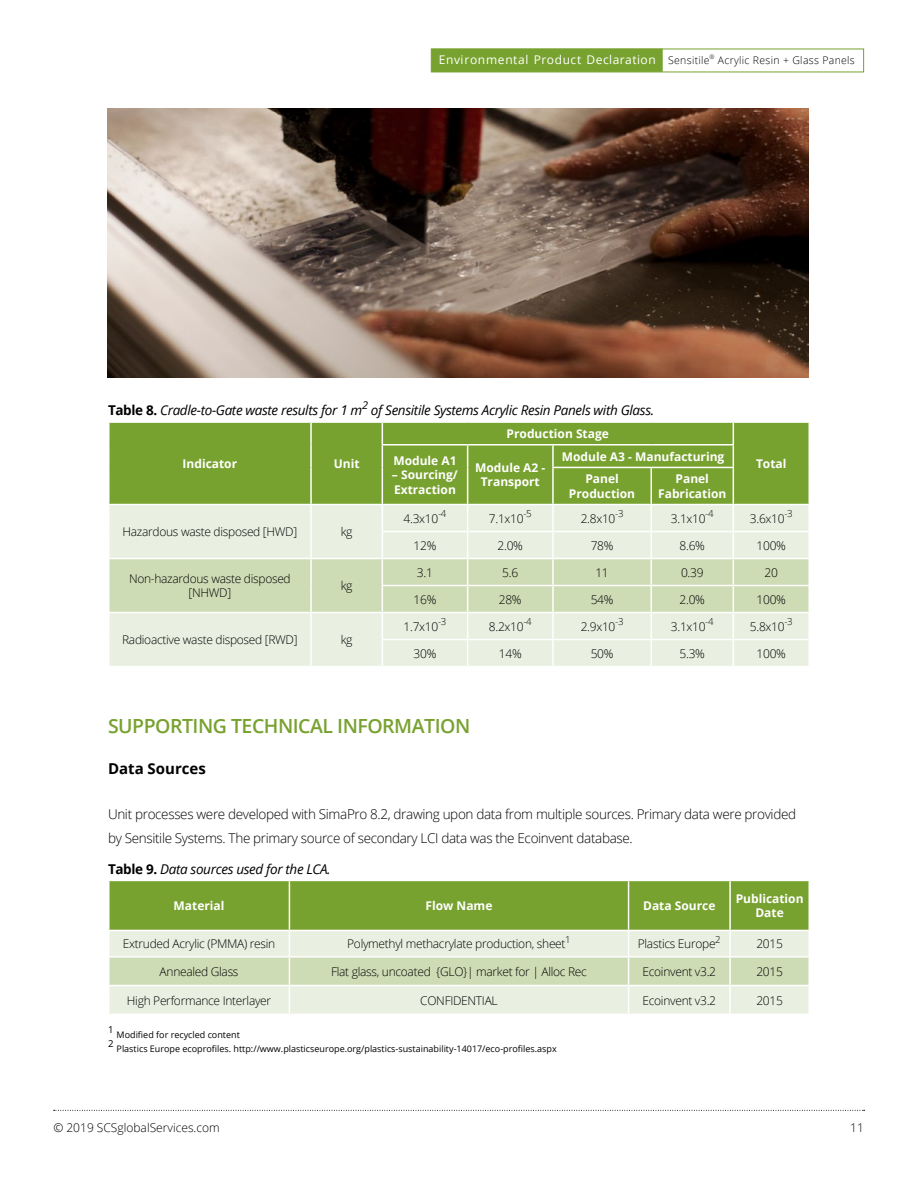
<style>
.page{position:relative;width:918px;height:1188px;background:#fff}
.page>*{position:absolute;margin:0;border:0;box-sizing:border-box;transform-origin:0 0}
.t1{font:600 19.5px "Open Sans";letter-spacing:-.025em;color:#78a22f}
.t2{font:700 15px "Open Sans";color:#000}
.t3{font:300 13.5px/24px "Open Sans";letter-spacing:-.025em;color:#000}
.t4{font:italic 13.5px "Open Sans";letter-spacing:-.025em;color:#000}
.t5{font:300 12px/14.4px "Open Sans";letter-spacing:-.025em;color:#000;text-align:center}
.t6{font:700 12px/14.4px "Open Sans";color:#fff;text-align:center}
.t7{font:300 12px "Open Sans";color:#000}
.t8{font:italic 10.8px "Open Sans";color:#000}
.t9{font:300 10.5px "Open Sans";letter-spacing:.03em;color:#000}
.t10{font:300 9.6px "Open Sans";color:#000}
.t11{font:9.6px "Open Sans";color:#000}
.t12{font:9px "Open Sans";color:#000}
.s1{font-weight:400;font-size:12px;color:#fff}
.s2{font-weight:700;font-style:normal}
</style>
<div class="page">
<svg style="left:54px;top:1110px;width:811px;height:1px"></svg>
<div style="left:431px;top:49px;width:232px;height:23px;background:#78a22f"></div>
<div style="left:110px;top:423px;width:698px;height:81px;background:#78a22f"></div>
<hr style="left:310px;top:423px;width:2px;height:22px;background:#fff">
<hr style="left:310px;top:445px;width:2px;height:22px;background:#fff">
<svg style="left:382px;top:423px;width:1px;height:44px"></svg>
<svg style="left:467px;top:446px;width:1px;height:21px"></svg>
<hr style="left:552px;top:446px;width:2px;height:21px;background:#fff">
<svg style="left:733px;top:423px;width:1px;height:44px"></svg>
<hr style="left:310px;top:467px;width:2px;height:37px;background:#fff">
<hr style="left:382px;top:467px;width:1px;height:37px;background:#fff">
<hr style="left:467px;top:467px;width:1px;height:37px;background:#fff">
<hr style="left:552px;top:468px;width:2px;height:36px;background:#fff">
<hr style="left:650px;top:468px;width:2px;height:36px;background:#fff">
<hr style="left:733px;top:468px;width:1px;height:36px;background:#fff">
<hr style="left:552px;top:467px;width:99px;height:1px;background:#fff">
<hr style="left:651px;top:467px;width:83px;height:1px;background:#fff">
<svg style="left:109px;top:505px;width:700px;height:161px;background:#e1ead4"></svg>
<hr style="left:382px;top:558px;width:86px;height:1px;background:#fff">
<hr style="left:468px;top:558px;width:85px;height:1px;background:#fff">
<hr style="left:553px;top:558px;width:98px;height:1px;background:#fff">
<hr style="left:651px;top:558px;width:82px;height:1px;background:#fff">
<hr style="left:382px;top:585px;width:86px;height:1px;background:#fff">
<hr style="left:468px;top:585px;width:85px;height:1px;background:#fff">
<hr style="left:553px;top:585px;width:98px;height:1px;background:#fff">
<hr style="left:651px;top:585px;width:82px;height:1px;background:#fff">
<hr style="left:733px;top:585px;width:77px;height:1px;background:#fff">
<hr style="left:311px;top:612px;width:71px;height:1px;background:#fff">
<hr style="left:382px;top:444px;width:86px;height:2px;background:#fff">
<hr style="left:468px;top:444px;width:85px;height:2px;background:#fff">
<hr style="left:553px;top:444px;width:98px;height:2px;background:#fff">
<hr style="left:651px;top:444px;width:83px;height:2px;background:#fff">
<svg style="left:109px;top:881px;width:700px;height:133px;background:#bbd098"></svg>
<hr style="left:729px;top:958px;width:2px;height:27px;background:#fff">
<hr style="left:808px;top:958px;width:2px;height:27px;background:#fff">
<img style="left:108px;top:108px;width:700px;height:270px">
<p class="t9" style="left:439px;top:53px;width:417px"><span class="s1">Environmental Product Declaration</span> Sensitile<sup>®</sup> Acrylic Resin + Glass Panels</p>
<p class="t4" style="left:108px;top:401px;width:256px"><span class="s2">Table 8.</span> Cradle-to-Gate waste results for 1 m</p>
<p class="t8" style="left:362px;top:398px;width:7px">2</p>
<p class="t4" style="left:371px;top:401px;width:285px">of Sensitile Systems Acrylic Resin Panels with Glass.</p>
<p class="t6" style="left:183px;top:456px;width:56px">Indicator</p>
<p class="t6" style="left:334px;top:456px;width:27px">Unit</p>
<p class="t5" style="left:123px;top:524px;width:176px">Hazardous waste disposed [HWD]</p>
<p class="t5" style="left:341px;top:524px;width:13px">kg</p>
<p class="t5" style="left:129px;top:571px;width:163px">Non-hazardous waste disposed [NHWD]</p>
<p class="t5" style="left:341px;top:578px;width:13px">kg</p>
<p class="t5" style="left:122px;top:632px;width:177px">Radioactive waste disposed [RWD]</p>
<p class="t5" style="left:341px;top:632px;width:13px">kg</p>
<p class="t6" style="left:507px;top:426px;width:104px">Production Stage</p>
<p class="t6" style="left:393px;top:453px;width:65px">Module A1</p>
<p class="t6" style="left:756px;top:456px;width:32px">Total</p>
<p class="t6" style="left:392px;top:467px;width:67px;text-align:left">– Sourcing/<br>Extraction</p>
<p class="t6" style="left:475px;top:460px;width:72px">Module A2 -<br>Transport</p>
<p class="t6" style="left:585px;top:445px;width:141px;line-height:22.6px;text-align:left;text-indent:-24px">Module A3 - Manufacturing<br>Panel</p>
<p class="t6" style="left:658px;top:472px;width:70px">Panel<br>Fabrication</p>
<p class="t6" style="left:569px;top:486px;width:68px">Production</p>
<p class="t5" style="left:404px;top:511px;width:44px">4.3x10<sup>-4</sup></p>
<p class="t5" style="left:489px;top:511px;width:36px">7.1x10</p>
<p class="t10" style="left:523px;top:507px;width:10px">-5</p>
<p class="t5" style="left:581px;top:511px;width:36px">2.8x10</p>
<p class="t10" style="left:615px;top:507px;width:10px">-3</p>
<p class="t10" style="left:705px;top:507px;width:10px">-4</p>
<p class="t5" style="left:671px;top:511px;width:36px">3.1x10</p>
<p class="t10" style="left:784px;top:507px;width:10px">-3</p>
<p class="t5" style="left:750px;top:511px;width:36px">3.6x10</p>
<p class="t5" style="left:414px;top:538px;width:24px">12%</p>
<p class="t5" style="left:498px;top:538px;width:27px">2.0%</p>
<p class="t5" style="left:591px;top:538px;width:24px">78%</p>
<p class="t5" style="left:680px;top:538px;width:27px">8.6%</p>
<p class="t5" style="left:757px;top:538px;width:31px">100%</p>
<p class="t5" style="left:417px;top:565px;width:17px">3.1</p>
<p class="t5" style="left:502px;top:565px;width:17px">5.6</p>
<p class="t5" style="left:595px;top:565px;width:15px">11</p>
<p class="t5" style="left:681px;top:565px;width:24px">0.39</p>
<p class="t5" style="left:765px;top:565px;width:15px">20</p>
<p class="t5" style="left:414px;top:592px;width:24px">16%</p>
<p class="t5" style="left:499px;top:592px;width:24px">28%</p>
<p class="t5" style="left:591px;top:592px;width:24px">54%</p>
<p class="t5" style="left:680px;top:592px;width:27px">2.0%</p>
<p class="t5" style="left:757px;top:592px;width:31px">100%</p>
<p class="t10" style="left:438px;top:615px;width:10px">-3</p>
<p class="t5" style="left:489px;top:619px;width:36px">8.2x10</p>
<p class="t10" style="left:523px;top:615px;width:10px">-4</p>
<p class="t5" style="left:404px;top:619px;width:36px">1.7x10</p>
<p class="t10" style="left:615px;top:615px;width:10px">-3</p>
<p class="t5" style="left:581px;top:619px;width:36px">2.9x10</p>
<p class="t10" style="left:705px;top:615px;width:10px">-4</p>
<p class="t5" style="left:671px;top:619px;width:36px">3.1x10</p>
<p class="t5" style="left:750px;top:619px;width:36px">5.8x10</p>
<p class="t10" style="left:784px;top:615px;width:10px">-3</p>
<p class="t5" style="left:414px;top:646px;width:24px">30%</p>
<p class="t5" style="left:499px;top:646px;width:24px">14%</p>
<p class="t5" style="left:591px;top:646px;width:24px">50%</p>
<p class="t5" style="left:680px;top:646px;width:27px">5.3%</p>
<p class="t5" style="left:757px;top:646px;width:31px">100%</p>
<h1 class="t1" style="left:108px;top:712px;width:364px">SUPPORTING TECHNICAL INFORMATION</h1>
<p class="t2" style="left:108px;top:758px;width:99px">Data Sources</p>
<p class="t3" style="left:108px;top:802px;width:690px">Unit processes were developed with SimaPro 8.2, drawing upon data from multiple sources. Primary data were provided by Sensitile Systems. The primary source of secondary LCI data was the Ecoinvent database.</p>
<p class="t4" style="left:108px;top:860px;width:224px"><span class="s2">Table 9.</span> Data sources used for the LCA.</p>
<p class="t6" style="left:174px;top:898px;width:52px">Material</p>
<p class="t6" style="left:426px;top:898px;width:68px">Flow Name</p>
<p class="t6" style="left:643px;top:898px;width:74px">Data Source</p>
<p class="t6" style="left:736px;top:891px;width:69px">Publication<br>Date</p>
<p class="t5" style="left:123px;top:936px;width:154px">Extruded Acrylic (PMMA) resin</p>
<p class="t5" style="left:347px;top:936px;width:220px">Polymethyl methacrylate production, sheet</p>
<p class="t10" style="left:565px;top:933px;width:7px">1</p>
<p class="t5" style="left:638px;top:936px;width:79px">Plastics Europe</p>
<p class="t10" style="left:715px;top:933px;width:7px">2</p>
<p class="t5" style="left:756px;top:936px;width:28px">2015</p>
<p class="t5" style="left:160px;top:964px;width:80px">Annealed Glass</p>
<p class="t5" style="left:331px;top:964px;width:257px">Flat glass, uncoated {GLO}| market for | Alloc Rec</p>
<p class="t5" style="left:643px;top:964px;width:75px">Ecoinvent v3.2</p>
<p class="t5" style="left:756px;top:964px;width:28px">2015</p>
<p class="t5" style="left:127px;top:993px;width:146px">High Performance Interlayer</p>
<p class="t5" style="left:420px;top:993px;width:79px">CONFIDENTIAL</p>
<p class="t5" style="left:643px;top:993px;width:75px">Ecoinvent v3.2</p>
<p class="t5" style="left:756px;top:993px;width:28px">2015</p>
<p class="t11" style="left:108px;top:1023px;width:7px">1</p>
<p class="t12" style="left:117px;top:1029px;width:125px">Modified for recycled content</p>
<p class="t11" style="left:108px;top:1037px;width:7px">2</p>
<p class="t12" style="left:117px;top:1043px;width:442px">Plastics Europe ecoprofiles. http://www.plasticseurope.org/plastics-sustainability-14017/eco-profiles.aspx</p>
<p class="t7" style="left:53px;top:1120px;width:168px">© 2019 SCSglobalServices.com</p>
<p class="t5" style="left:850px;top:1121px;width:15px">11</p>
</div>
